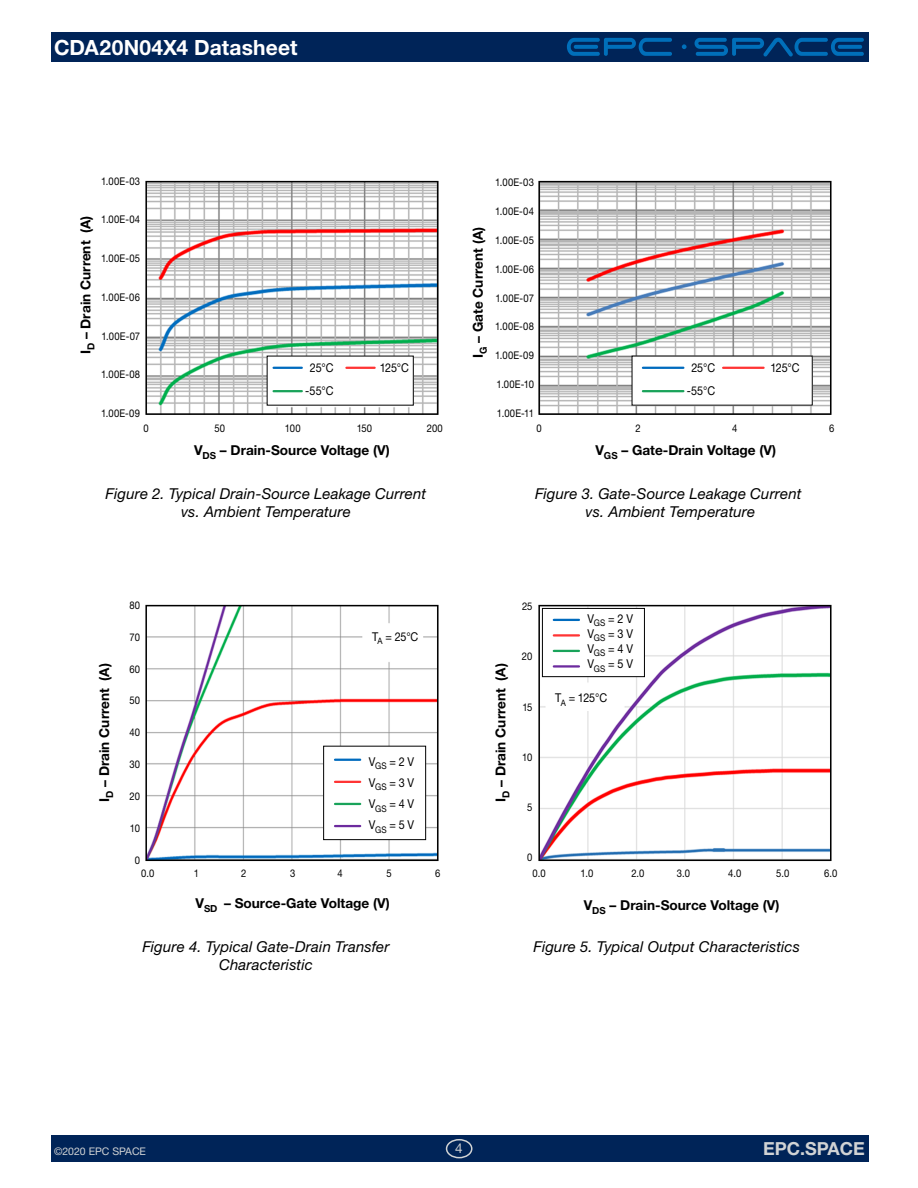
<style>
.page{position:relative;width:918px;height:1188px;background:#fff}
.page>*{position:absolute;margin:0;border:0;box-sizing:border-box;transform-origin:0 0}
.t1{font:700 21px "Helvetica Neue LT Std";letter-spacing:.005em;color:#fff}
.t2{font:700 18px "Helvetica Neue LT Std";color:#d1d3d4}
.t3{font:italic 15px/18px "Helvetica Neue LT Std";letter-spacing:.01em;color:#000;text-align:center}
.t4{font:700 13.65px "Helvetica Neue LT Std";color:#000}
.t5{font:13.5px "Helvetica Neue LT Std";color:#d1d3d4}
.t6{font:12.15px/21.3px "Helvetica Neue LT Std";letter-spacing:-.015em;color:#000;text-align:center;scale:.89 1}
.t7{font:10.65px "Helvetica Neue LT Std";letter-spacing:.02em;color:#000;scale:.89 1}
.t8{font:10.5px "Helvetica Neue LT Std";color:#d1d3d4}
.t9{font:700 9.75px "Helvetica Neue LT Std";color:#000}
</style>
<div class="page">
<div style="left:51px;top:1135px;width:817px;height:27px;background:#002458"></div>
<div style="left:51px;top:32px;width:817px;height:30px;background:#002458"></div>
<div style="left:446px;top:1139px;width:27px;height:19px;border:2px solid #d1d3d4;border-radius:50%"></div>
<svg style="left:567px;top:38px;width:105px;height:18px"></svg>
<svg style="left:695px;top:38px;width:169px;height:18px"></svg>
<svg style="left:682px;top:44px;width:5px;height:5px"></svg>
<img style="left:148px;top:184px;width:288px;height:228px">
<img style="left:541px;top:184px;width:288px;height:228px">
<img style="left:148px;top:608px;width:288px;height:250px">
<img style="left:541px;top:608px;width:288px;height:250px">
<hr style="left:540px;top:613px;width:4px;height:64px;background:#eaeaea">
<div style="left:145px;top:181px;width:294px;height:234px;border:2px solid #000"></div>
<div style="left:145px;top:605px;width:294px;height:256px;border:2px solid #000"></div>
<div style="left:538px;top:181px;width:294px;height:234px;border:2px solid #000"></div>
<div style="left:538px;top:605px;width:294px;height:256px;border:2px solid #000"></div>
<div style="left:368px;top:625px;width:54px;height:24px;background:#fff"></div>
<div style="left:550px;top:687px;width:63px;height:23px;background:#fff"></div>
<div style="left:267px;top:356px;width:146px;height:49px;background:#fff"></div>
<hr style="left:274px;top:367px;width:28px;height:2px;background:#006bbe">
<hr style="left:274px;top:390px;width:28px;height:2px;background:#19a35a">
<hr style="left:346px;top:367px;width:29px;height:2px;background:#ff3434">
<div style="left:632px;top:356px;width:180px;height:49px;background:#fff"></div>
<hr style="left:643px;top:367px;width:40px;height:2px;background:#006bbe">
<hr style="left:643px;top:390px;width:40px;height:2px;background:#19a35a">
<hr style="left:723px;top:367px;width:41px;height:2px;background:#ff3434">
<div style="left:324px;top:746px;width:102px;height:94px;background:#fff"></div>
<div style="left:323px;top:746px;width:103px;height:94px;border:1px solid #000"></div>
<hr style="left:335px;top:759px;width:25px;height:2px;background:#006bbe">
<hr style="left:335px;top:781px;width:25px;height:2px;background:#ff3434">
<hr style="left:335px;top:803px;width:25px;height:2px;background:#19a35a">
<hr style="left:335px;top:825px;width:25px;height:2px;background:#6c2a9e">
<div style="left:542px;top:608px;width:102px;height:69px;background:#fff"></div>
<div style="left:542px;top:608px;width:103px;height:69px;border:1px solid #000"></div>
<hr style="left:554px;top:619px;width:25px;height:2px;background:#006bbe">
<hr style="left:554px;top:634px;width:25px;height:3px;background:#ff3434">
<hr style="left:554px;top:650px;width:25px;height:2px;background:#19a35a">
<hr style="left:554px;top:665px;width:25px;height:3px;background:#6c2a9e">
<h1 class="t1" style="left:54px;top:34px;width:245px">CDA20N04X4 Datasheet</h1>
<p class="t7" style="left:101px;top:175px;width:45px">1.00E-03</p>
<p class="t7" style="left:101px;top:213px;width:45px">1.00E-04</p>
<p class="t7" style="left:101px;top:252px;width:45px">1.00E-05</p>
<p class="t7" style="left:101px;top:291px;width:45px">1.00E-06</p>
<p class="t7" style="left:101px;top:329px;width:45px">1.00E-07</p>
<p class="t7" style="left:101px;top:368px;width:45px">1.00E-08</p>
<p class="t7" style="left:101px;top:407px;width:45px">1.00E-09</p>
<p class="t4" style="left:77px;top:354px;width:140px;rotate:-90deg">I<sub>D</sub> – Drain Current (A)</p>
<p class="t7" style="left:495px;top:176px;width:45px">1.00E-03</p>
<p class="t7" style="left:495px;top:205px;width:45px">1.00E-04</p>
<p class="t7" style="left:495px;top:234px;width:45px">1.00E-05</p>
<p class="t7" style="left:495px;top:263px;width:45px">1.00E-06</p>
<p class="t7" style="left:495px;top:291px;width:45px">1.00E-07</p>
<p class="t7" style="left:495px;top:320px;width:45px">1.00E-08</p>
<p class="t7" style="left:495px;top:349px;width:45px">1.00E-09</p>
<p class="t7" style="left:497px;top:378px;width:44px">1.00E-10</p>
<p class="t7" style="left:497px;top:407px;width:43px">1.00E-11</p>
<p class="t4" style="left:470px;top:358px;width:133px;rotate:-90deg">I<sub>G</sub> – Gate Current (A)</p>
<p class="t6" style="left:305px;top:356px;width:33px;line-height:22.8px">25°C -55°C</p>
<p class="t6" style="left:380px;top:357px;width:34px">125°C</p>
<p class="t6" style="left:687px;top:356px;width:33px;line-height:22.8px">25°C -55°C</p>
<p class="t6" style="left:770px;top:357px;width:34px">125°C</p>
<p class="t7" style="left:144px;top:422px;width:7px">0</p>
<p class="t7" style="left:215px;top:422px;width:13px">50</p>
<p class="t7" style="left:285px;top:422px;width:19px">100</p>
<p class="t7" style="left:357px;top:422px;width:19px">150</p>
<p class="t7" style="left:427px;top:422px;width:19px">200</p>
<p class="t7" style="left:537px;top:422px;width:7px">0</p>
<p class="t7" style="left:635px;top:422px;width:7px">2</p>
<p class="t7" style="left:732px;top:422px;width:7px">4</p>
<p class="t7" style="left:829px;top:422px;width:7px">6</p>
<p class="t4" style="left:194px;top:442px;width:197px">V<sub>DS</sub> – Drain-Source Voltage (V)</p>
<p class="t4" style="left:595px;top:442px;width:182px">V<sub>GS</sub> – Gate-Drain Voltage (V)</p>
<h3 class="t3" style="left:106px;top:484px;width:322px">Figure 2. Typical Drain-Source Leakage Current vs. Ambient Temperature</h3>
<h3 class="t3" style="left:535px;top:484px;width:268px">Figure 3. Gate-Source Leakage Current vs. Ambient Temperature</h3>
<p class="t7" style="left:129px;top:599px;width:13px">80</p>
<p class="t7" style="left:130px;top:631px;width:13px">70</p>
<p class="t7" style="left:129px;top:662px;width:14px">60</p>
<p class="t7" style="left:129px;top:694px;width:13px">50</p>
<p class="t7" style="left:129px;top:726px;width:13px">40</p>
<p class="t7" style="left:129px;top:758px;width:13px">30</p>
<p class="t7" style="left:130px;top:790px;width:13px">20</p>
<p class="t7" style="left:130px;top:822px;width:13px">10</p>
<p class="t7" style="left:135px;top:854px;width:7px">0</p>
<p class="t6" style="left:372px;top:626px;width:54px">T<sub>A</sub> = 25°C</p>
<p class="t4" style="left:96px;top:802px;width:140px;rotate:-90deg">I<sub>D</sub> – Drain Current (A)</p>
<p class="t4" style="left:492px;top:802px;width:140px;rotate:-90deg">I<sub>D</sub> – Drain Current (A)</p>
<p class="t6" style="left:369px;top:751px;width:53px;text-align:justify">V<sub>GS</sub> = 2 V V<sub>GS</sub> = 3 V V<sub>GS</sub> = 4 V V<sub>GS</sub> = 5 V</p>
<p class="t7" style="left:522px;top:600px;width:13px">25</p>
<p class="t7" style="left:522px;top:650px;width:13px">20</p>
<p class="t7" style="left:522px;top:700px;width:13px">15</p>
<p class="t7" style="left:522px;top:750px;width:13px">10</p>
<p class="t7" style="left:527px;top:801px;width:7px">5</p>
<p class="t7" style="left:527px;top:851px;width:7px">0</p>
<p class="t6" style="left:587px;top:611px;width:53px;line-height:15.1px;text-align:justify">V<sub>GS</sub> = 2 V V<sub>GS</sub> = 3 V V<sub>GS</sub> = 4 V V<sub>GS</sub> = 5 V</p>
<p class="t6" style="left:555px;top:687px;width:60px">T<sub>A</sub> = 125°C</p>
<p class="t7" style="left:141px;top:867px;width:16px">0.0</p>
<p class="t7" style="left:194px;top:867px;width:7px">1</p>
<p class="t7" style="left:241px;top:867px;width:7px">2</p>
<p class="t7" style="left:290px;top:867px;width:7px">3</p>
<p class="t7" style="left:337px;top:867px;width:7px">4</p>
<p class="t7" style="left:386px;top:867px;width:7px">5</p>
<p class="t7" style="left:435px;top:867px;width:7px">6</p>
<p class="t7" style="left:533px;top:867px;width:16px">0.0</p>
<p class="t7" style="left:581px;top:867px;width:16px">1.0</p>
<p class="t7" style="left:631px;top:867px;width:16px">2.0</p>
<p class="t7" style="left:677px;top:867px;width:16px">3.0</p>
<p class="t7" style="left:728px;top:867px;width:16px">4.0</p>
<p class="t7" style="left:776px;top:867px;width:16px">5.0</p>
<p class="t7" style="left:824px;top:867px;width:16px">6.0</p>
<p class="t4" style="left:224px;top:895px;width:167px">– Source-Gate Voltage (V)</p>
<p class="t9" style="left:195px;top:902px;width:24px"><sup>V</sup>SD</p>
<p class="t4" style="left:610px;top:897px;width:171px">– Drain-Source Voltage (V)</p>
<p class="t9" style="left:584px;top:905px;width:24px"><sup>V</sup>DS</p>
<h3 class="t3" style="left:142px;top:938px;width:249px">Figure 4. Typical Gate-Drain Transfer<br>Characteristic</h3>
<h3 class="t3" style="left:533px;top:938px;width:268px">Figure 5. Typical Output Characteristics</h3>
<p class="t8" style="left:54px;top:1145px;width:94px">©2020 EPC SPACE</p>
<p class="t5" style="left:455px;top:1141px;width:9px">4</p>
<h2 class="t2" style="left:763px;top:1138px;width:103px">EPC.SPACE</h2>
</div>
